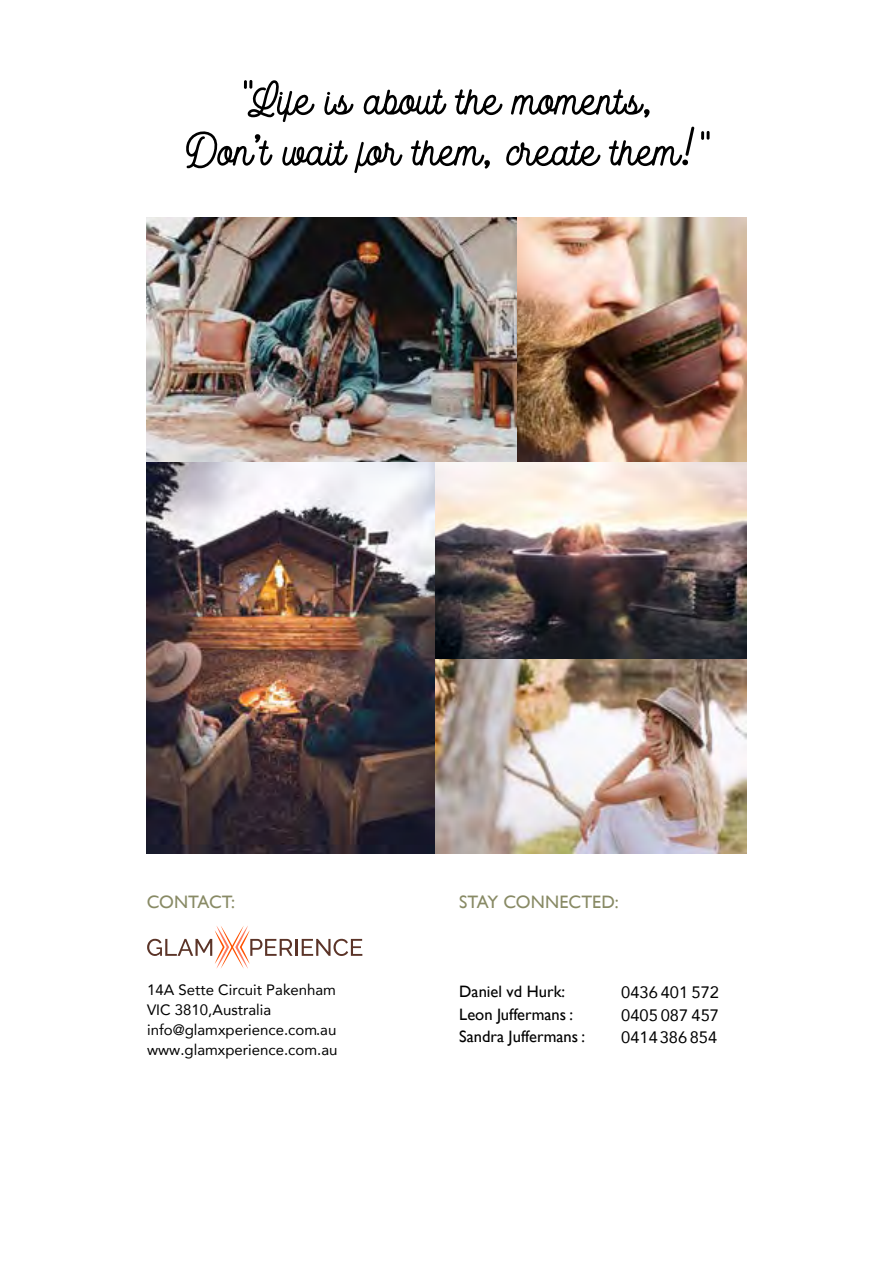
<style>
.page{position:relative;width:893px;height:1263px;background:#fff}
.page>*{position:absolute;margin:0;border:0;box-sizing:border-box;transform-origin:0 0}
.t1{font:52.5px/51px "Garment District";color:#000;text-align:center}
.t2{font:18px "Gill Sans";color:#888a65}
.t3{font:16.5px/22.5px "Gill Sans";color:#000}
.t4{font:16.5px/22.5px "Avenir";color:#000;text-align:justify}
.t5{font:15px/20px "Avenir";color:#000}
.s1{font-style:inherit}
</style>
<div class="page">
<img style="left:147px;top:218px;width:599px;height:635px">
<hr style="left:295px;top:939px;width:3px;height:17px;background:#5b3428">
<svg style="left:302px;top:939px;width:60px;height:17px"></svg>
<svg style="left:147px;top:926px;width:146px;height:43px"></svg>
<h1 class="t1" style="left:183px;top:75px;width:528px">"Life is about the moments,<br>Don't wait for them, create them!"</h1>
<p class="t2" style="left:147px;top:892px;width:90px">CONTACT:</p>
<p class="t2" style="left:459px;top:892px;width:161px">STAY CONNECTED:</p>
<p class="t5" style="left:147px;top:980px;width:192px"><span class="s1">14A</span> Sette Circuit Pakenham<br>VIC 3810, Australia info@glamxperience.com.au www.glamxperience.com.au</p>
<p class="t3" style="left:459px;top:980px;width:127px">Daniel vd Hurk:<br>Leon Juffermans :<br>Sandra Juffermans :</p>
<p class="t4" style="left:621px;top:981px;width:99px">0436 401 572<br>0405 087 457<br>0414 386 854</p>
</div>
